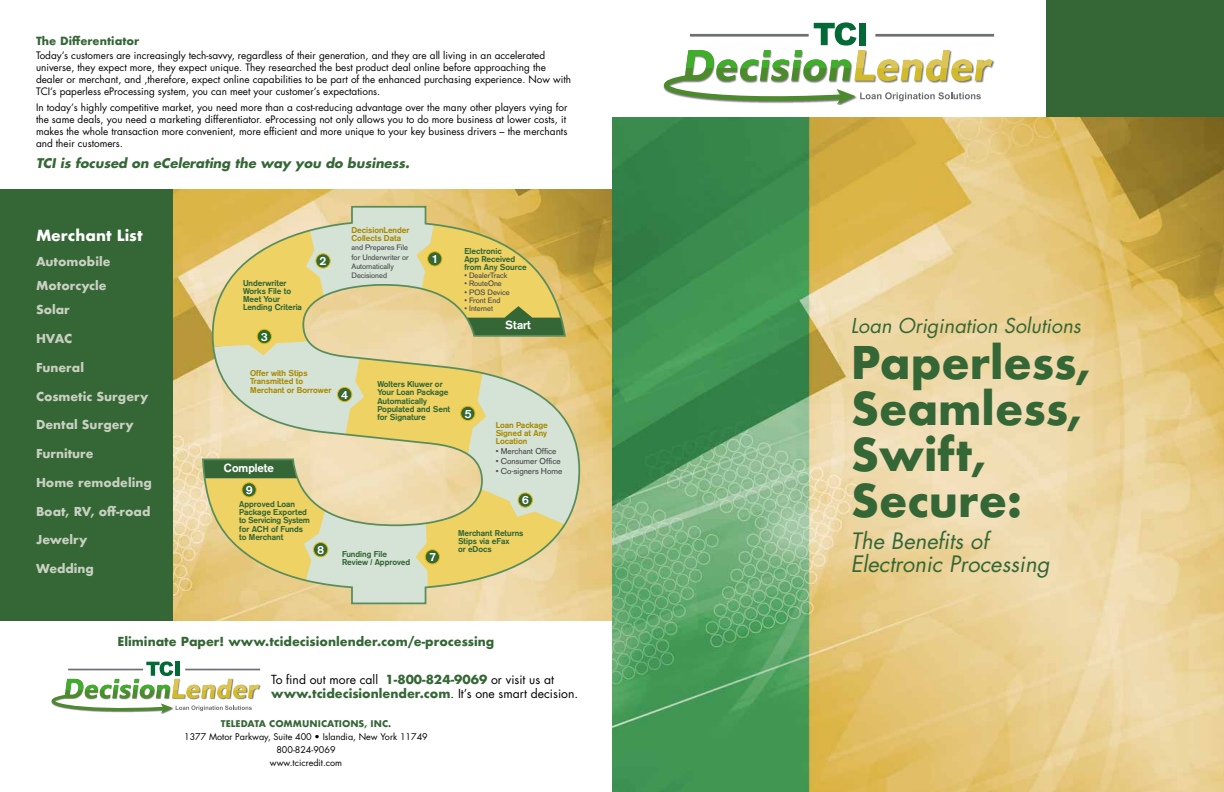
<style>
.page{position:relative;width:1224px;height:792px;background:#fff}
.page>*{position:absolute;margin:0;border:0;box-sizing:border-box;transform-origin:0 0}
.t1{font:700 43.8px/46px "Futura";color:#346735}
.t2{font:italic 22px/23px "Futura";color:#346735}
.t3{font:italic 20px "Futura";color:#346735}
.t4{font:700 15px "Futura";color:#fff}
.t5{font:italic 700 13px "Futura";color:#346735}
.t6{font:12.2px/14.6px "Futura";color:#000}
.t7{font:700 12.2px "Futura";color:#346735}
.t8{font:700 12px/24.4px "Futura";color:#c9d0c2}
.t9{font:500 11.7px "AG Old Face";color:#fff}
.t10{font:500 11.5px "AG Old Face";color:#fff}
.t11{font:700 11px "Futura";color:#346735}
.t12{font:10px/12px "Futura";color:#000}
.t13{font:9px/13px "Futura";color:#000;text-align:center}
.t14{font:700 9px "Futura";color:#346735}
.t15{font:500 8.4px/8.1px "AG Old Face";color:#346735}
.t16{font:500 8.4px/8.1px "AG Old Face";color:#aa8a02}
.t17{font:8.4px "AG Old Face";color:#4d4d4f}
.t18{font:7.8px/9.3px "AG Old Face";color:#4d4d4f}
.s1{font-weight:700;color:#346735}
</style>
<div class="page">
<div style="left:1047px;top:0;width:177px;height:119px;background:#346735"></div>
<img style="left:172px;top:189px;width:440px;height:432px">
<img style="left:612px;top:117px;width:612px;height:675px">
<svg style="left:201px;top:205px;width:380px;height:400px;background:#ddd092"></svg>
<div style="left:0;top:189px;width:172px;height:432px;background:#346735"></div>
<svg style="left:663px;top:22px;width:329px;height:82px"></svg>
<div style="left:859px;top:23px;width:7px;height:22px;background:#026937"></div>
<hr style="left:690px;top:34px;width:119px;height:3px;background:#6d6e71">
<hr style="left:875px;top:34px;width:119px;height:3px;background:#6d6e71">
<svg style="left:51px;top:661px;width:208px;height:52px"></svg>
<hr style="left:175px;top:662px;width:4px;height:14px;background:#026937">
<hr style="left:68px;top:669px;width:75px;height:1px;background:#6d6e71">
<hr style="left:185px;top:669px;width:75px;height:1px;background:#6d6e71">
<p class="t11" style="left:36px;top:33px;width:105px">The Differentiator</p>
<p class="t12" style="left:36px;top:49px;width:537px">Today’s customers are increasingly tech-savvy, regardless of their generation, and they are all living in an accelerated universe, they expect more, they expect unique. They researched the best product deal online before approaching the dealer or merchant, and ,therefore, expect online capabilities to be part of the enhanced purchasing experience. Now with TCI’s paperless eProcessing system, you can meet your customer’s expectations.</p>
<p class="t12" style="left:36px;top:102px;width:533px">In today’s highly competitive market, you need more than a cost-reducing advantage over the many other players vying for the same deals, you need a marketing differentiator. eProcessing not only allows you to do more business at lower costs, it makes the whole transaction more convenient, more efficient and more unique to your key business drivers – the merchants and their customers.</p>
<h3 class="t5" style="left:36px;top:154px;width:375px">TCI is focused on eCelerating the way you do business.</h3>
<h3 class="t4" style="left:36px;top:225px;width:108px">Merchant List</h3>
<p class="t8" style="left:36px;top:249px;width:76px">Automobile<br>Motorcycle<br>Solar</p>
<p class="t8" style="left:36px;top:326px;width:38px">HVAC</p>
<p class="t8" style="left:36px;top:355px;width:50px">Funeral</p>
<p class="t8" style="left:36px;top:384px;width:114px">Cosmetic Surgery</p>
<p class="t8" style="left:36px;top:413px;width:99px">Dental Surgery</p>
<p class="t8" style="left:36px;top:441px;width:59px">Furniture</p>
<p class="t8" style="left:36px;top:470px;width:117px">Home remodeling</p>
<p class="t8" style="left:36px;top:499px;width:116px">Boat, RV, off-road</p>
<p class="t8" style="left:36px;top:528px;width:53px">Jewelry</p>
<p class="t8" style="left:36px;top:556px;width:59px">Wedding</p>
<p class="t15" style="left:243px;top:279px;width:60px">Underwriter<br>Works File to<br>Meet Your<br>Lending Criteria</p>
<p class="t10" style="left:261px;top:330px;width:9px">3</p>
<p class="t16" style="left:352px;top:226px;width:59px">DecisionLender<br>Collects Data</p>
<p class="t18" style="left:352px;top:243px;width:59px">and Prepares File for Underwriter or<br>Automatically<br>Decisioned</p>
<p class="t10" style="left:320px;top:254px;width:9px">2</p>
<p class="t10" style="left:431px;top:252px;width:9px">1</p>
<p class="t15" style="left:464px;top:247px;width:64px">Electronic<br>App Received from Any Source</p>
<p class="t18" style="left:464px;top:271px;width:44px">• DealerTrack</p>
<p class="t18" style="left:464px;top:279px;width:39px">• RouteOne</p>
<p class="t18" style="left:464px;top:287px;width:47px">• POS Device</p>
<p class="t18" style="left:464px;top:296px;width:38px">• Front End</p>
<p class="t18" style="left:464px;top:304px;width:30px">• Internet</p>
<p class="t9" style="left:505px;top:318px;width:27px">Start</p>
<p class="t16" style="left:250px;top:369px;width:83px">Offer with Stips<br>Transmitted to<br>Merchant or Borrower</p>
<p class="t9" style="left:224px;top:461px;width:52px">Complete</p>
<p class="t10" style="left:246px;top:483px;width:9px">9</p>
<p class="t15" style="left:239px;top:500px;width:72px">Approved Loan<br>Package Exported to Servicing System for ACH of Funds to Merchant</p>
<p class="t10" style="left:317px;top:543px;width:9px">8</p>
<p class="t10" style="left:341px;top:388px;width:9px">4</p>
<p class="t15" style="left:377px;top:380px;width:74px">Wolters Kluwer or<br>Your Loan Package<br>Automatically<br>Populated and Sent for Signature</p>
<p class="t10" style="left:464px;top:407px;width:9px">5</p>
<p class="t16" style="left:496px;top:421px;width:54px;text-align:justify">Loan Package Signed at Any Location</p>
<p class="t17" style="left:496px;top:446px;width:62px">• Merchant Office</p>
<p class="t17" style="left:496px;top:456px;width:66px">• Consumer Office</p>
<p class="t17" style="left:496px;top:467px;width:68px">• Co-signers Home</p>
<p class="t10" style="left:522px;top:493px;width:9px">6</p>
<p class="t15" style="left:342px;top:550px;width:70px">Funding File<br>Review / Approved</p>
<p class="t10" style="left:429px;top:550px;width:9px">7</p>
<p class="t15" style="left:458px;top:529px;width:67px">Merchant Returns<br>Stips via eFax<br>or eDocs</p>
<p class="t7" style="left:118px;top:633px;width:378px">Eliminate Paper! www.tcidecisionlender.com/e-processing</p>
<p class="t6" style="left:271px;top:672px;width:308px">To find out more call <span class="s1">1-800-824-9069</span> or visit us at <span class="s1">www.tcidecisionlender.com</span>. It’s one smart decision.</p>
<p class="t14" style="left:221px;top:717px;width:172px">TELEDATA COMMUNICATIONS, INC.</p>
<p class="t13" style="left:184px;top:730px;width:245px">1377 Motor Parkway, Suite 400 • Islandia, New York 11749<br>800-824-9069<br>www.tcicredit.com</p>
<h3 class="t3" style="left:851px;top:311px;width:232px">Loan Origination Solutions</h3>
<h1 class="t1" style="left:851px;top:339px;width:242px">Paperless,<br>Seamless,<br>Swift,<br>Secure:</h1>
<h2 class="t2" style="left:851px;top:529px;width:200px">The Benefits of<br>Electronic Processing</h2>
</div>
